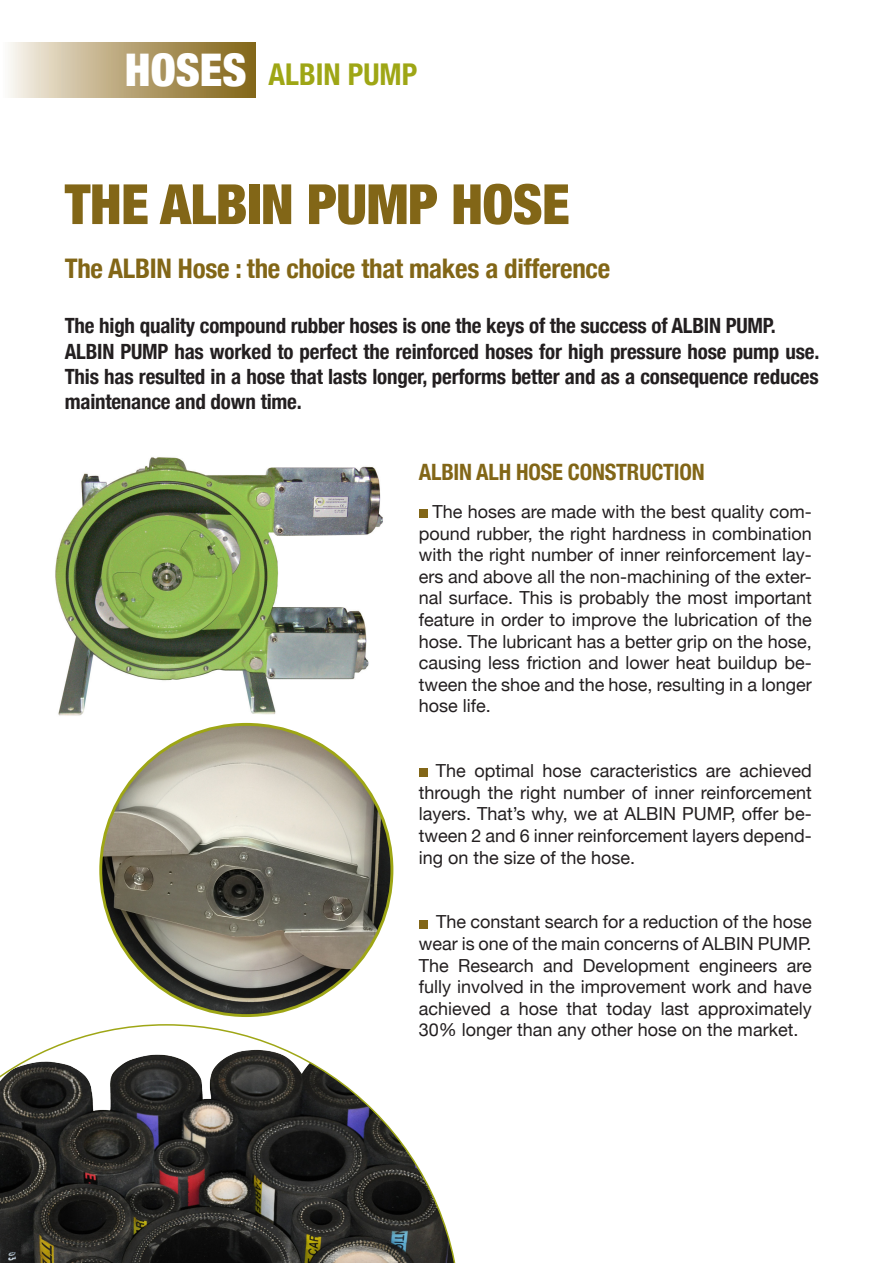
<style>
.page{position:relative;width:893px;height:1263px;background:#fff}
.page>*{position:absolute;margin:0;border:0;box-sizing:border-box;transform-origin:0 0}
.entrée_texte{font:900 condensed 55.5px "Helvetica Neue";letter-spacing:-.01em;color:#826617}
.pompe{font:900 condensed 45px "Helvetica Neue";color:#fff}
.titres{font:700 condensed 30px "Helvetica Neue";color:#9ea615}
.entrée_texte-2{font:700 condensed 27px "Helvetica Neue";letter-spacing:-.01em;color:#826617}
.texte_sstitres{font:700 condensed 22.5px "Helvetica Neue";letter-spacing:-.01em;color:#826617}
.entrée_texte-3{font:700 condensed 21px/25.2px "Helvetica Neue";letter-spacing:-.01em;color:#231f20;text-align:justify}
.texte{font:18px/21.6px "Helvetica Neue";color:#231f20;text-align:justify}
.encart_texte{font:18px/21.6px "Helvetica Neue";color:#231f20;text-align:justify}
</style>
<div class="page">
<img style="left:55px;top:457px;width:328px;height:318px">
<svg style="left:9px;top:42px;width:246px;height:56px;background:#baa77a"></svg>
<div style="left:419px;top:509px;width:8px;height:9px;background:#826617"></div>
<div style="left:419px;top:769px;width:8px;height:8px;background:#826617"></div>
<div style="left:419px;top:920px;width:8px;height:8px;background:#826617"></div>
<img style="left:101px;top:724px;width:291px;height:291px;border-radius:146px">
<svg style="left:0;top:1024px;width:456px;height:239px"></svg>
<p class="pompe" style="left:125px;top:33px;width:123px">HOSES</p>
<p class="titres" style="left:268px;top:50px;width:150px">ALBIN PUMP</p>
<p class="entrée_texte" style="left:65px;top:159px;width:506px">THE ALBIN PUMP HOSE</p>
<p class="entrée_texte-2" style="left:65px;top:246px;width:547px">The ALBIN Hose : the choice that makes a difference</p>
<p class="entrée_texte-3" style="left:65px;top:312px;width:713px">The high quality compound rubber hoses is one the keys of the success of ALBIN PUMP.</p>
<p class="entrée_texte-3" style="left:65px;top:337px;width:756px">ALBIN PUMP has worked to perfect the reinforced hoses for high pressure hose pump use.<br>This has resulted in a hose that lasts longer, performs better and as a consequence reduces maintenance and down time.</p>
<p class="texte_sstitres" style="left:419px;top:453px;width:287px">ALBIN ALH HOSE CONSTRUCTION</p>
<p class="texte" style="left:419px;top:502px;width:394px;text-indent:14px">The hoses are made with the best quality com&shy;pound rubber, the right hardness in combination with the right number of inner reinforcement lay&shy;ers and above all the non-machining of the exter&shy;nal surface. This is probably the most important feature in order to improve the lubrication of the hose. The lubricant has a better grip on the hose, causing less friction and lower heat buildup be&shy;tween the shoe and the hose, resulting in a longer hose life.</p>
<p class="texte" style="left:419px;top:761px;width:394px;text-indent:17px">The optimal hose caracteristics are achieved through the right number of inner reinforcement layers. That’s why, we at ALBIN PUMP, offer be&shy;tween 2 and 6 inner reinforcement layers depend&shy;ing on the size of the hose.</p>
<p class="encart_texte" style="left:419px;top:912px;width:394px;text-indent:17px">The constant search for a reduction of the hose wear is one of the main concerns of ALBIN PUMP.<br>The Research and Development engineers are fully involved in the improvement work and have achieved a hose that today last approximately 30% longer than any other hose on the market.</p>
</div>
